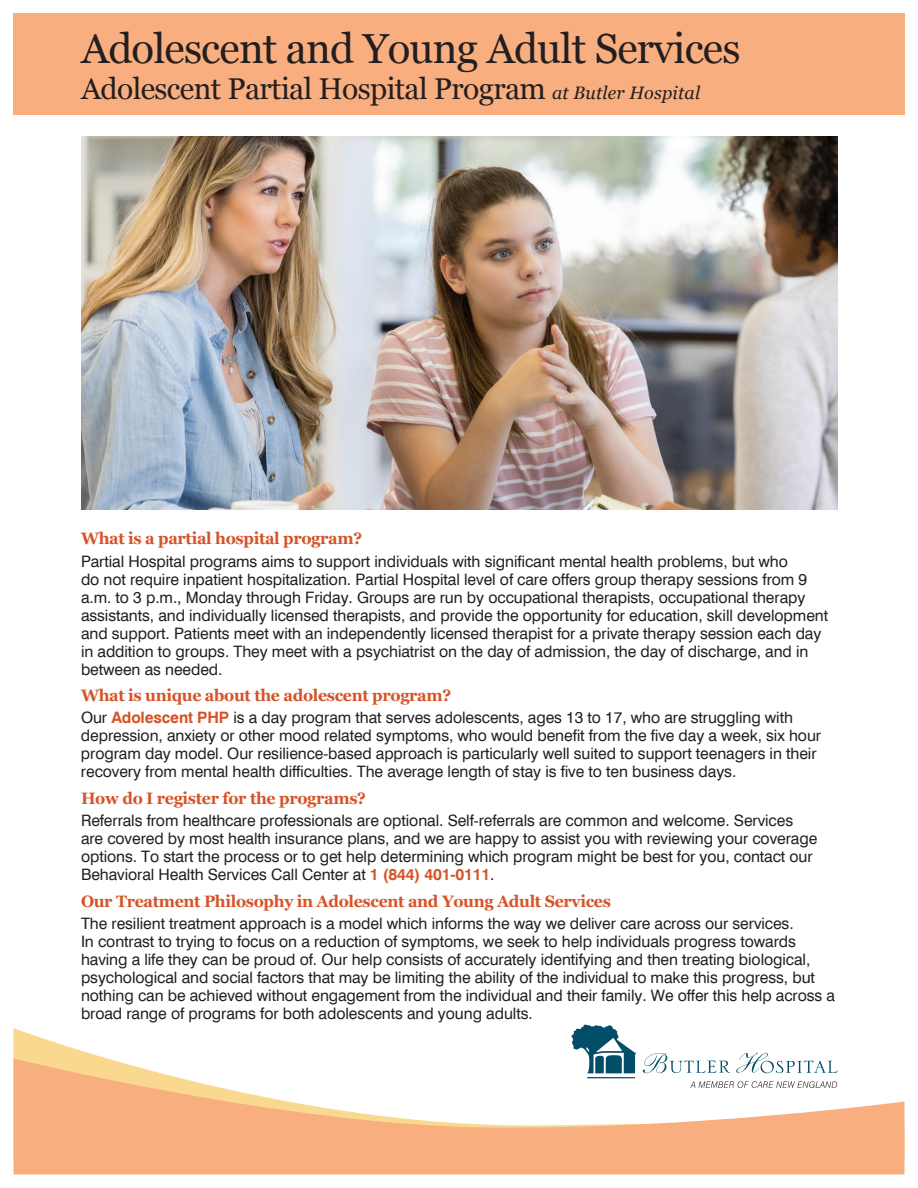
<style>
.page{position:relative;width:918px;height:1188px;background:#fff}
.page>*{position:absolute;margin:0;border:0;box-sizing:border-box;transform-origin:0 0}
.t1{font:42px "Georgia";letter-spacing:-.02em;color:#231f20}
.t2{font:30px "Georgia";letter-spacing:-.02em;color:#231f20}
.t3{font:700 16.5px "Georgia";letter-spacing:-.02em;color:#d65327}
.t4{font:15.75px/18px "Swiss 721 BT";letter-spacing:-.005em;color:#231f20}
.s1{font-style:italic;font-size:18px}
.s2{font-weight:700;color:#d65327}
</style>
<div class="page">
<svg style="left:581px;top:1025px;width:32px;height:3px"></svg>
<div style="left:14px;top:13px;width:891px;height:101px;background:#f9ae80"></div>
<svg style="left:14px;top:1028px;width:754px;height:31px"></svg>
<svg style="left:14px;top:1059px;width:890px;height:115px;fill:#f9ae80"></svg>
<img style="left:81px;top:136px;width:757px;height:374px">
<h1 class="t1" style="left:81px;top:17px;width:661px">Adolescent and Young Adult Services</h1>
<h2 class="t2" style="left:81px;top:66px;width:621px">Adolescent Partial Hospital Program <span class="s1">at Butler Hospital</span></h2>
<p class="t3" style="left:81px;top:526px;width:283px">What is a partial hospital program?</p>
<p class="t4" style="left:81px;top:552px;width:749px">Partial Hospital programs aims to support individuals with significant mental health problems, but who<br>do not require inpatient hospitalization. Partial Hospital level of care offers group therapy sessions from 9 a.m. to 3 p.m., Monday through Friday. Groups are run by occupational therapists, occupational therapy assistants, and individually licensed therapists, and provide the opportunity for education, skill development and support. Patients meet with an independently licensed therapist for a private therapy session each day in addition to groups. They meet with a psychiatrist on the day of admission, the day of discharge, and in between as needed.</p>
<p class="t3" style="left:81px;top:683px;width:372px">What is unique about the adolescent program?</p>
<p class="t4" style="left:81px;top:709px;width:742px">Our <span class="s2">Adolescent PHP</span> is a day program that serves adolescents, ages 13 to 17, who are struggling with depression, anxiety or other mood related symptoms, who would benefit from the five day a week, six hour program day model. Our resilience-based approach is particularly well suited to support teenagers in their recovery from mental health difficulties. The average length of stay is five to ten business days.</p>
<p class="t3" style="left:81px;top:786px;width:287px">How do I register for the programs?</p>
<p class="t4" style="left:81px;top:812px;width:738px">Referrals from healthcare professionals are optional. Self-referrals are common and welcome. Services are covered by most health insurance plans, and we are happy to assist you with reviewing your coverage options. To start the process or to get help determining which program might be best for you, contact our Behavioral Health Services Call Center at <span class="s2">1 (844) 401-0111</span>.</p>
<p class="t3" style="left:81px;top:889px;width:531px">Our Treatment Philosophy in Adolescent and Young Adult Services</p>
<p class="t4" style="left:81px;top:915px;width:756px">The resilient treatment approach is a model which informs the way we deliver care across our services.<br>In contrast to trying to focus on a reduction of symptoms, we seek to help individuals progress towards having a life they can be proud of. Our help consists of accurately identifying and then treating biological, psychological and social factors that may be limiting the ability of the individual to make this progress, but nothing can be achieved without engagement from the individual and their family. We offer this help across a broad range of programs for both adolescents and young adults.</p>
</div>
